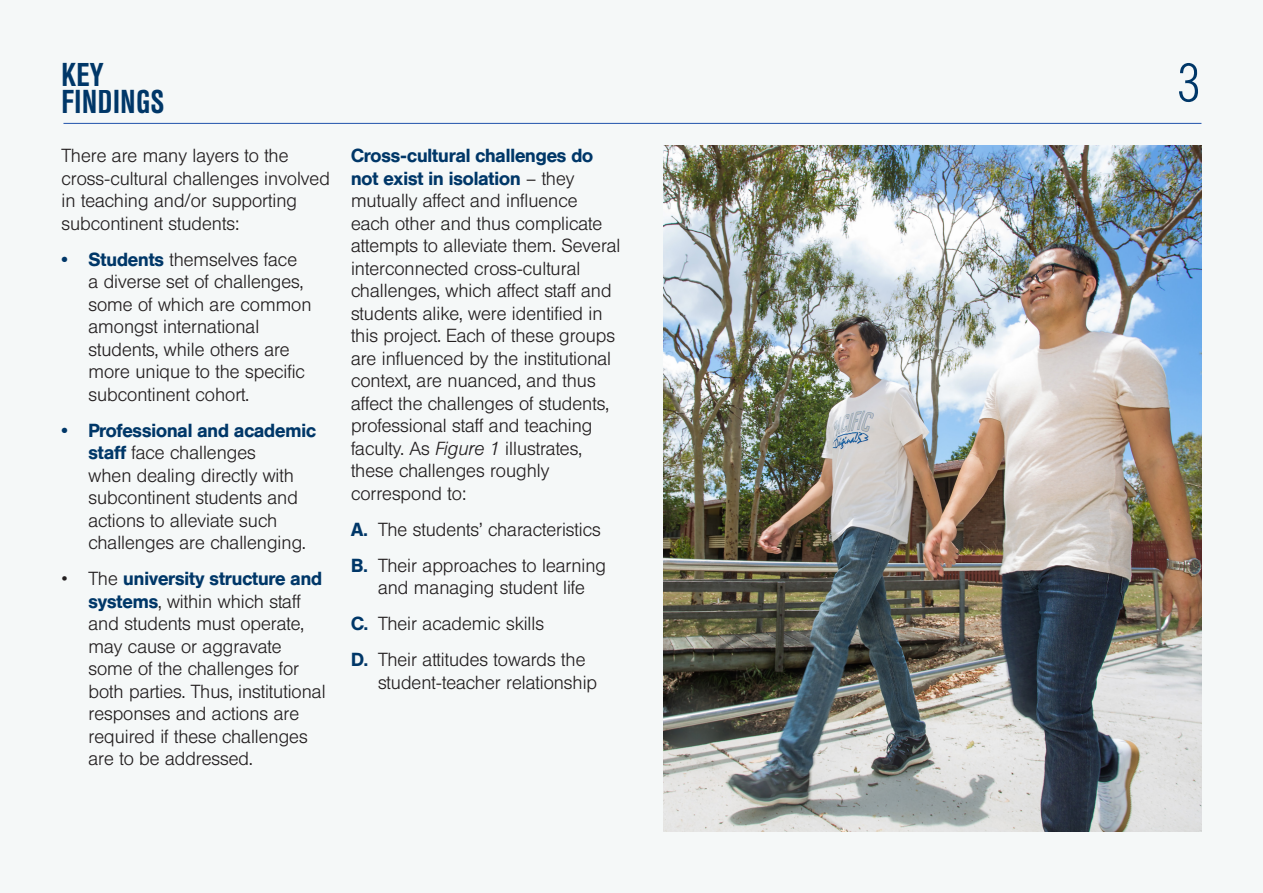
<style>
.page{position:relative;width:1263px;height:893px;background:#f5f8f8}
.page>*{position:absolute;margin:0;border:0;box-sizing:border-box;transform-origin:0 0}
.t1{font:200 54.15px "Helvetica Con BQ";color:#003768}
.t2{font:500 33px "Helvetica Con BQ";letter-spacing:.02em;color:#003768}
.t3{font:300 18.75px/22.5px "Helvetica BQ";color:#231f20}
.s1{font-weight:500;color:#003768}
.s2{font-style:italic}
</style>
<div class="page">
<hr style="left:63px;top:123px;width:1138px;height:1px;background:#1f52ab">
<img style="left:664px;top:145px;width:537px;height:686px">
<p class="t2" style="left:62px;top:57px;width:43px">KEY</p>
<p class="t2" style="left:62px;top:84px;width:104px">FINDINGS</p>
<p class="t3" style="left:62px;top:145px;width:270px">There are many layers to the cross-cultural challenges involved in teaching and/or supporting subcontinent students:</p>
<p class="t3" style="left:88px;top:248px;width:225px;text-indent:-27px"><span class="s1">• Students</span> themselves face<br>a diverse set of challenges, some of which are common amongst international students, while others are more unique to the specific subcontinent cohort.</p>
<p class="t3" style="left:88px;top:419px;width:229px;text-indent:-27px"><span class="s1">• Professional and academic staff</span> face challenges<br>when dealing directly with subcontinent students and actions to alleviate such challenges are challenging.</p>
<p class="t3" style="left:88px;top:568px;width:239px;text-indent:-27px">• The <span class="s1">university structure and systems</span>, within which staff and students must operate, may cause or aggravate some of the challenges for both parties. Thus, institutional responses and actions are required if these challenges are to be addressed.</p>
<p class="t3" style="left:351px;top:145px;width:271px"><span class="s1">Cross-cultural challenges do not exist in isolation</span> – they mutually affect and influence each other and thus complicate attempts to alleviate them. Several interconnected cross-cultural challenges, which affect staff and students alike, were identified in this project. Each of these groups are influenced by the institutional context, are nuanced, and thus affect the challenges of students, professional staff and teaching faculty. As <span class="s2">Figure 1</span> illustrates, these challenges roughly correspond to:</p>
<p class="t3" style="left:351px;top:518px;width:251px"><span class="s1">A.</span> The students’ characteristics</p>
<p class="t3" style="left:351px;top:554px;width:257px;text-align:center"><span class="s1">B.</span> Their approaches to learning and managing student life</p>
<p class="t3" style="left:351px;top:613px;width:194px"><span class="s1">C.</span> Their academic skills</p>
<p class="t3" style="left:378px;top:649px;width:221px;text-indent:-27px"><span class="s1">D.</span> Their attitudes towards the student-teacher relationship</p>
<p class="t1" style="left:1177px;top:51px;width:26px">3</p>
</div>
